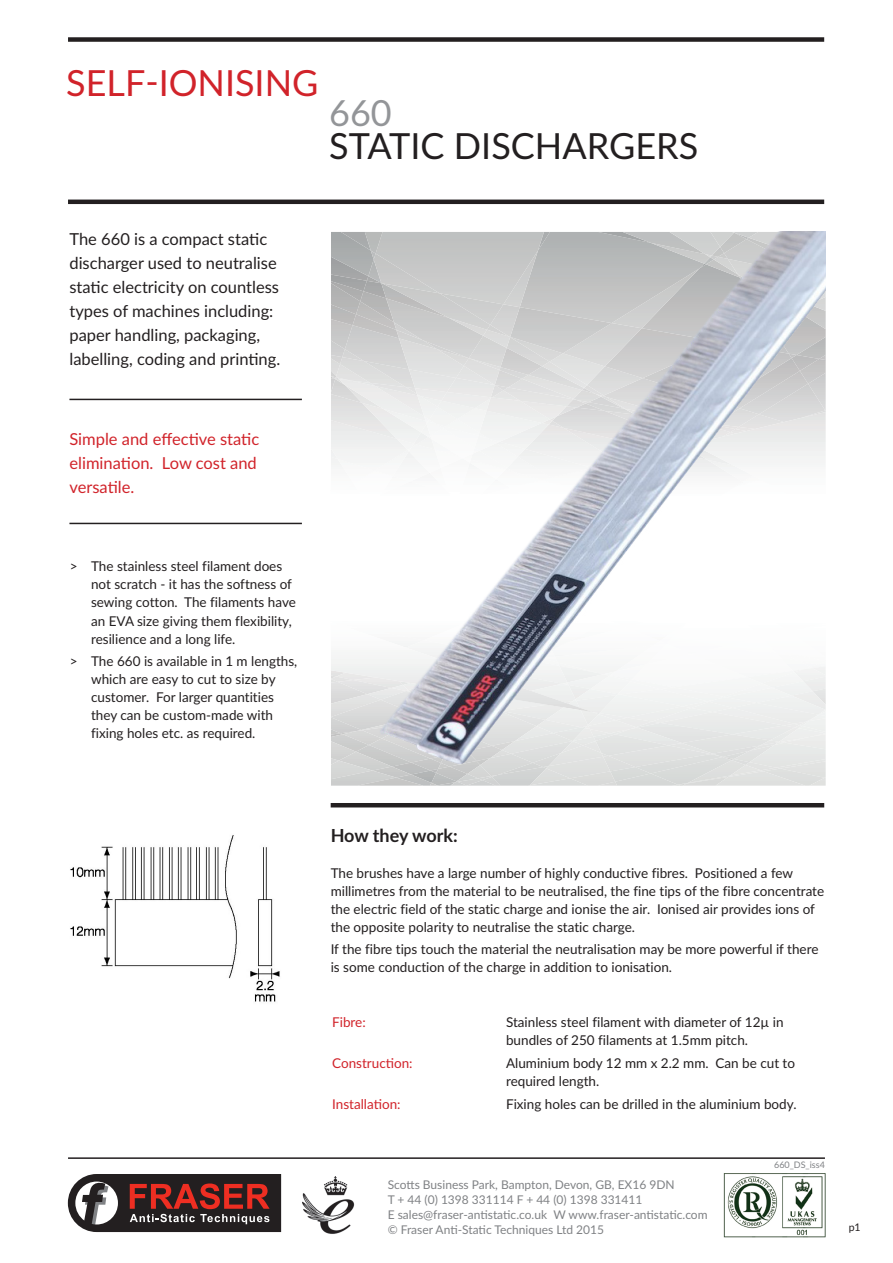
<style>
.page{position:relative;width:893px;height:1263px;background:#fff}
.page>*{position:absolute;margin:0;border:0;box-sizing:border-box;transform-origin:0 0}
.t1{font:36px "Lato";color:#231f20}
.t2{font:36px "Lato";color:#d1232a}
.t3{font:36px "Lato";color:#939598}
.t4{font:700 18px "Lato";letter-spacing:-.005em;color:#231f20}
.t5{font:16.5px/24px "Lato";color:#231f20}
.t6{font:16.5px/24px "Lato";color:#d1232a}
.t7{font:13.5px/18px "Lato";color:#231f20}
.t8{font:13.5px "Lato";color:#d1232a}
.t9{font:12px "Lato";color:#808285}
.t10{font:10.5px "Lato";color:#231f20}
.t11{font:9px "Lato";color:#808285}
</style>
<div class="page">
<hr style="left:68px;top:1157px;width:757px;height:2px;background:#231f20">
<img style="left:723px;top:1173px;width:103px;height:64px">
<svg style="left:68px;top:1174px;width:213px;height:58px;background:#5e403f"></svg>
<img style="left:303px;top:1177px;width:52px;height:57px">
<hr style="left:68px;top:200px;width:756px;height:4px;background:#231f20">
<div style="left:68px;top:37px;width:756px;height:5px;background:#231f20"></div>
<hr style="left:331px;top:803px;width:493px;height:4px;background:#231f20">
<img style="left:70px;top:835px;width:210px;height:167px">
<hr style="left:69px;top:399px;width:233px;height:1px;background:#231f20">
<hr style="left:69px;top:523px;width:233px;height:1px;background:#231f20">
<img style="left:331px;top:232px;width:495px;height:554px">
<p class="t2" style="left:66px;top:57px;width:254px">SELF-IONISING</p>
<p class="t3" style="left:329px;top:87px;width:64px">660</p>
<p class="t1" style="left:329px;top:120px;width:370px">STATIC DISCHARGERS</p>
<p class="t5" style="left:69px;top:226px;width:199px">The 660 is a compact static</p>
<p class="t5" style="left:69px;top:250px;width:211px">discharger used to neutralise static electricity on countless types of machines including:</p>
<p class="t5" style="left:69px;top:322px;width:192px">paper handling, packaging,</p>
<p class="t5" style="left:69px;top:346px;width:212px">labelling, coding and printing.</p>
<p class="t6" style="left:69px;top:426px;width:191px">Simple and effective static elimination. Low cost and versatile.</p>
<p class="t7" style="left:91px;top:557px;width:206px;text-indent:-21px">&gt; The stainless steel filament does not scratch - it has the softness of sewing cotton. The filaments have an EVA size giving them flexibility, resilience and a long life.</p>
<p class="t7" style="left:91px;top:651px;width:208px;text-indent:-21px">&gt; The 660 is available in 1 m lengths, which are easy to cut to size by customer. For larger quantities they can be custom-made with fixing holes etc. as required.</p>
<p class="t4" style="left:331px;top:822px;width:129px">How they work:</p>
<p class="t7" style="left:331px;top:864px;width:495px">The brushes have a large number of highly conductive fibres. Positioned a few millimetres from the material to be neutralised, the fine tips of the fibre concentrate the electric field of the static charge and ionise the air. Ionised air provides ions of the opposite polarity to neutralise the static charge.</p>
<p class="t7" style="left:331px;top:940px;width:489px">If the fibre tips touch the material the neutralisation may be more powerful if there is some conduction of the charge in addition to ionisation.</p>
<p class="t8" style="left:332px;top:1013px;width:35px">Fibre:</p>
<p class="t7" style="left:506px;top:1013px;width:279px">Stainless steel filament with diameter of 12µ in bundles of 250 filaments at 1.5mm pitch.</p>
<p class="t8" style="left:332px;top:1053px;width:82px">Construction:</p>
<p class="t7" style="left:506px;top:1054px;width:291px">Aluminium body 12 mm x 2.2 mm. Can be cut to required length.</p>
<p class="t8" style="left:332px;top:1094px;width:70px">Installation:</p>
<p class="t7" style="left:506px;top:1094px;width:292px">Fixing holes can be drilled in the aluminium body.</p>
<p class="t11" style="left:774px;top:1158px;width:52px">660_DS_iss4</p>
<p class="t9" style="left:388px;top:1176px;width:288px">Scotts Business Park, Bampton, Devon, GB, EX16 9DN</p>
<p class="t9" style="left:388px;top:1191px;width:256px">T + 44 (0) 1398 331114 F + 44 (0) 1398 331411</p>
<p class="t9" style="left:388px;top:1206px;width:321px">E sales@fraser-antistatic.co.uk W www.fraser-antistatic.com</p>
<p class="t9" style="left:388px;top:1221px;width:218px">© Fraser Anti-Static Techniques Ltd 2015</p>
<p class="t10" style="left:849px;top:1219px;width:13px">p1</p>
</div>
